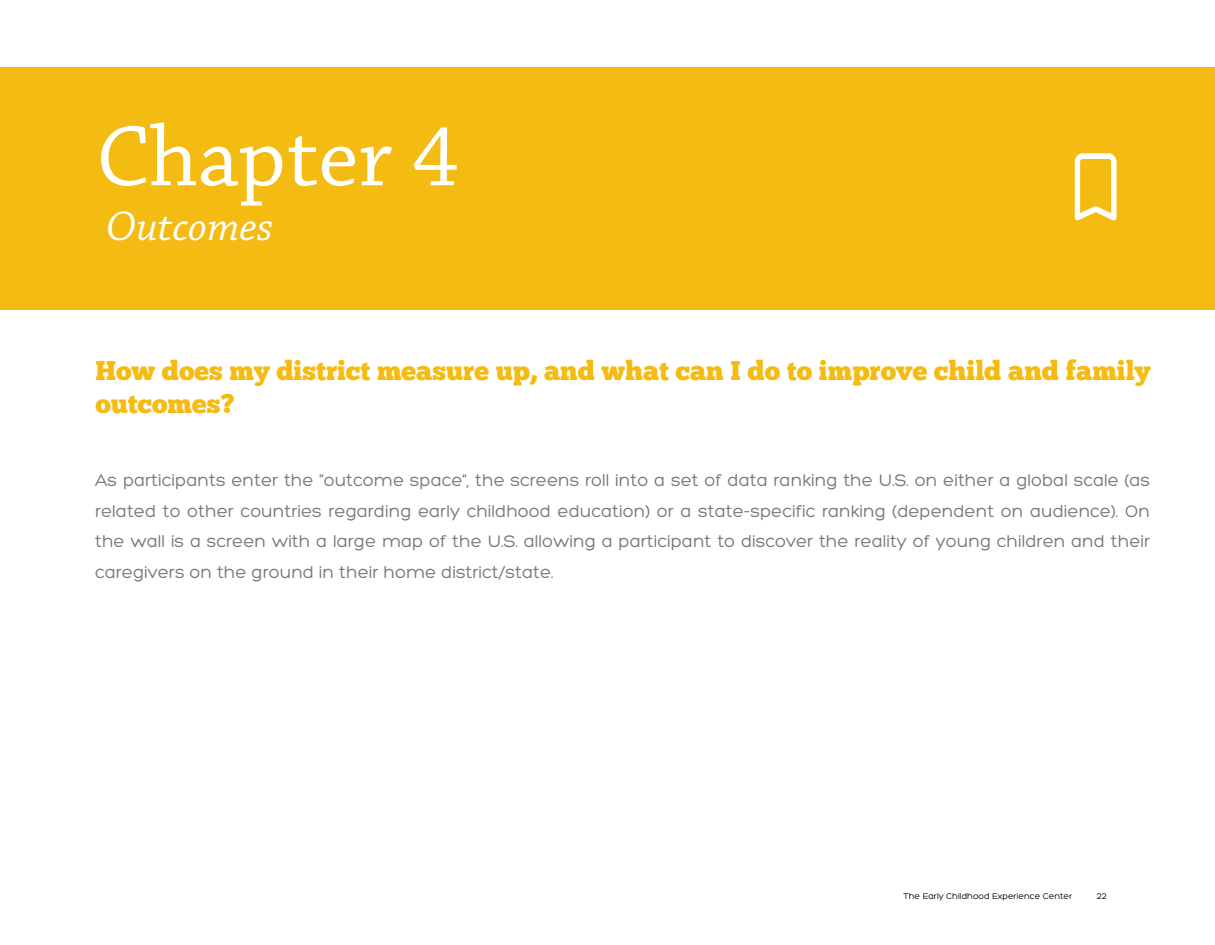
<style>
.page{position:relative;width:1215px;height:945px;background:#fff}
.page>*{position:absolute;margin:0;border:0;box-sizing:border-box;transform-origin:0 0}
.t1{font:90px "Chaparral Pro";color:#fff}
.t2{font:italic 43.5px "Chaparral Pro";color:#fff}
.t3{font:27px/32.4px "Chunk Five";color:#f5bb11}
.t4{font:18px/30.5px "Hero";color:#78787b;text-align:justify}
.t5{font:9px "Hero";color:#000}
</style>
<div class="page">
<div style="left:0;top:68px;width:1215px;height:242px;background:#f4bb13"></div>
<svg style="left:1075px;top:153px;width:42px;height:67px"></svg>
<h1 class="t1" style="left:96px;top:107px;width:364px">Chapter 4</h1>
<h2 class="t2" style="left:106px;top:202px;width:169px">Outcomes</h2>
<h3 class="t3" style="left:95px;top:355px;width:1057px">How does my district measure up, and what can I do to improve child and family outcomes?</h3>
<p class="t4" style="left:95px;top:466px;width:1057px">As participants enter the "outcome space", the screens roll into a set of data ranking the U.S. on either a global scale (as related to other countries regarding early childhood education) or a state-specific ranking (dependent on audience). On the wall is a screen with a large map of the U.S. allowing a participant to discover the reality of young children and their caregivers on the ground in their home district/state.</p>
<p class="t5" style="left:904px;top:891px;width:170px">The Early Childhood Experience Center</p>
<p class="t5" style="left:1097px;top:891px;width:12px">22</p>
</div>
